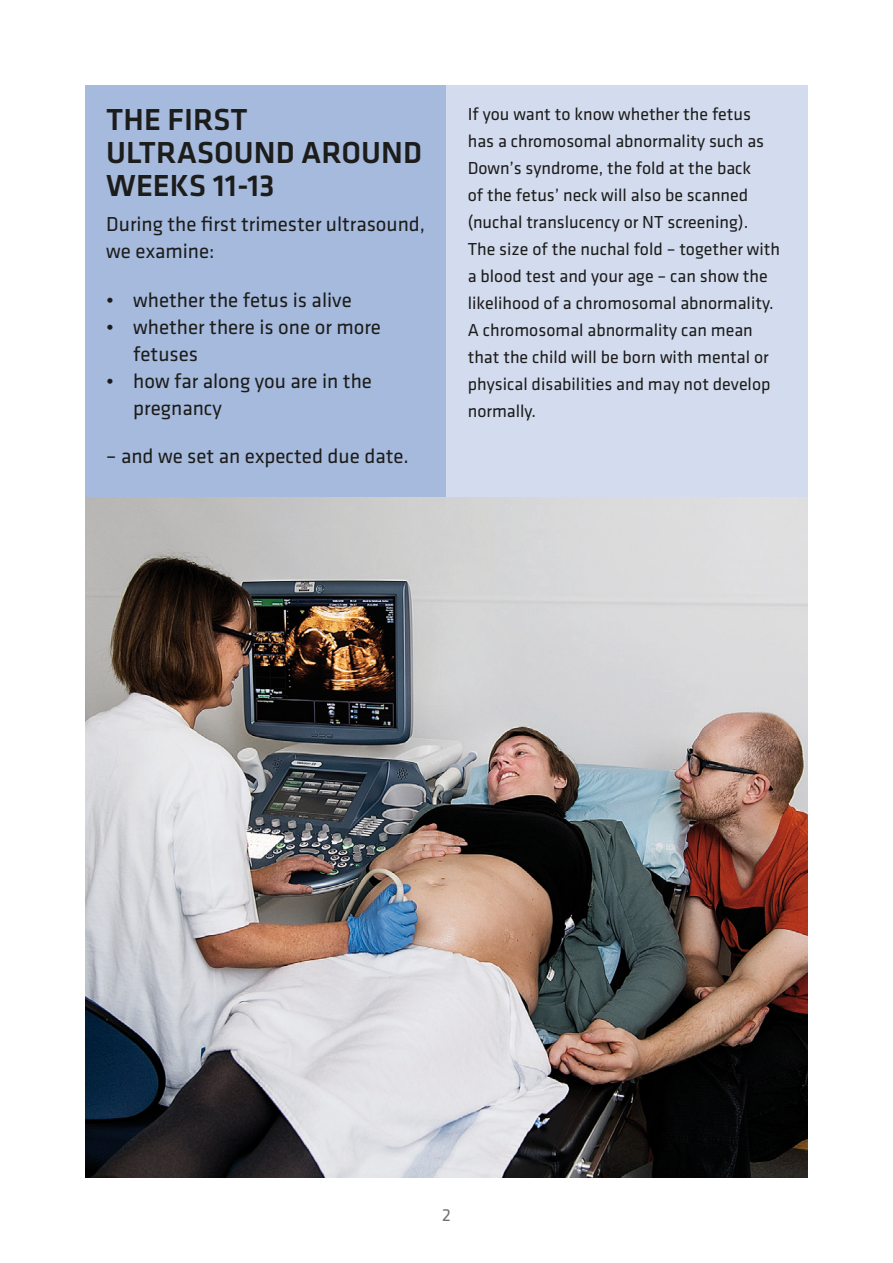
<style>
.page{position:relative;width:893px;height:1263px;background:#fff}
.page>*{position:absolute;margin:0;border:0;box-sizing:border-box;transform-origin:0 0}
.t1{font:500 31.5px/33px "Klavika";color:#1c1c1b}
.t2{font:21px/27px "Klavika";color:#1c1c1b}
.t3{font:18px/27px "Klavika";color:#1c1c1b}
.t4{font:18px "Klavika";color:#71706f}
</style>
<div class="page">
<img style="left:85px;top:497px;width:723px;height:681px">
<div style="left:85px;top:85px;width:361px;height:412px;background:#a6badd"></div>
<div style="left:446px;top:85px;width:362px;height:412px;background:#d3dcee"></div>
<h1 class="t1" style="left:106px;top:102px;width:317px">THE FIRST<br>ULTRASOUND AROUND<br>WEEKS 11-13</h1>
<p class="t2" style="left:106px;top:210px;width:320px">During the first trimester ultrasound, we examine:</p>
<p class="t2" style="left:106px;top:286px;width:247px">• whether the fetus is alive</p>
<p class="t2" style="left:133px;top:313px;width:249px;text-indent:-27px">• whether there is one or more fetuses</p>
<p class="t2" style="left:133px;top:367px;width:240px;text-indent:-27px">• how far along you are in the pregnancy</p>
<p class="t2" style="left:106px;top:442px;width:304px">– and we set an expected due date.</p>
<p class="t3" style="left:468px;top:100px;width:314px">If you want to know whether the fetus has a chromosomal abnormality such as Down’s syndrome, the fold at the back<br>of the fetus’ neck will also be scanned (nuchal translucency or NT screening).<br>The size of the nuchal fold – together with a blood test and your age – can show the likelihood of a chromosomal abnormality.<br>A chromosomal abnormality can mean that the child will be born with mental or physical disabilities and may not develop normally.</p>
<p class="t4" style="left:442px;top:1203px;width:10px">2</p>
</div>
